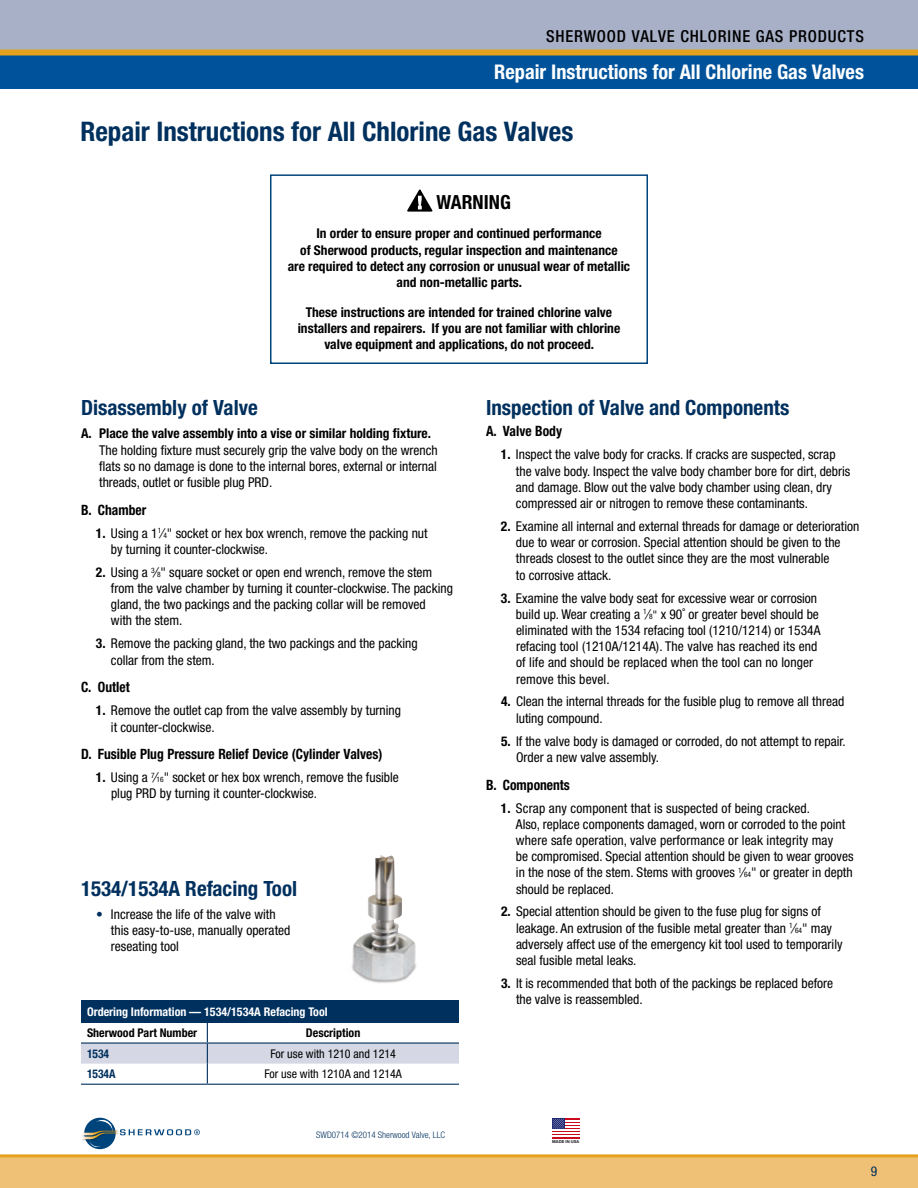
<style>
.page{position:relative;width:918px;height:1188px;background:#fff}
.page>*{position:absolute;margin:0;border:0;box-sizing:border-box;transform-origin:0 0}
.t1{font:700 condensed 27px "Helvetica Neue LT Std";color:#00305e}
.t2{font:700 condensed 21px "Helvetica Neue LT Std";color:#00305e}
.t3{font:700 condensed 20.25px "Helvetica Neue LT Std";color:#fff}
.t4{font:700 condensed 19.5px "Helvetica Neue LT Std";color:#000}
.t5{font:500 condensed 16.5px "Helvetica Neue LT Std";letter-spacing:.05em;color:#000}
.t6{font:700 condensed 14.25px "Helvetica Neue LT Std";color:#000;scale:.95 1}
.t7{font:condensed 13.5px/16.2px "Helvetica Neue LT Std";color:#000}
.t8{font:700 condensed 13.5px/16.2px "Helvetica Neue LT Std";color:#000;text-align:center}
.t9{font:condensed 13.5px "Helvetica Neue LT Std";color:#00305e}
.t10{font:condensed 12px "Helvetica Neue LT Std";color:#000}
.t11{font:700 condensed 12px "Helvetica Neue LT Std";color:#fff}
.t12{font:700 condensed 12px "Helvetica Neue LT Std";color:#000}
.t13{font:700 condensed 12px "Helvetica Neue LT Std";color:#00305e;scale:.96 1}
.t14{font:300 condensed 9px "Helvetica Neue LT Std";color:#00305e}
.t15{font:700 4.05px "Helvetica Neue LT Std";color:#1a171b}
.s1{font-weight:700}
.s2{font-size:7.35px}
.s3{color:#00305e}
.s4{font-size:12px}
</style>
<div class="page">
<div style="left:0;top:1156px;width:918px;height:32px;background:#eec176"></div>
<hr style="left:0;top:1154px;width:918px;height:3px;background:#e4a11b">
<div style="left:0;top:0;width:918px;height:89px;background:#a7b0c7"></div>
<div style="left:0;top:56px;width:918px;height:33px;background:#00539b"></div>
<div style="left:0;top:50px;width:918px;height:6px;background:#e4a11b"></div>
<div style="left:552px;top:1118px;width:27px;height:20px;background:#cc091c"></div>
<hr style="left:552px;top:1129px;width:27px;height:2px;background:#fff">
<hr style="left:552px;top:1132px;width:27px;height:2px;background:#fff">
<hr style="left:552px;top:1135px;width:27px;height:2px;background:#fff">
<div style="left:552px;top:1118px;width:13px;height:11px;background:#202973"></div>
<svg style="left:552px;top:1119px;width:27px;height:10px"></svg>
<svg style="left:84px;top:1118px;width:32px;height:31px"></svg>
<svg style="left:93px;top:1120px;width:19px;height:20px"></svg>
<div style="left:87px;top:1121px;width:25px;height:22px;background:#00447c;border-radius:50%"></div>
<div style="left:90px;top:1133px;width:14px;height:14px;background:#95b1c8;border-radius:50%"></div>
<div style="left:89px;top:1132px;width:18px;height:15px;background:#00447c;border-radius:50%"></div>
<img style="left:82px;top:1139px;width:33px;height:2px">
<svg style="left:82px;top:1129px;width:118px;height:10px"></svg>
<svg style="left:407px;top:189px;width:26px;height:23px"></svg>
<div style="left:270px;top:174px;width:378px;height:190px;border:2px solid #00447c"></div>
<div style="left:81px;top:1000px;width:378px;height:22px;background:#00305e"></div>
<svg style="left:81px;top:1022px;width:378px;height:62px"></svg>
<hr style="left:81px;top:1042px;width:126px;height:2px;background:#00305e">
<hr style="left:207px;top:1042px;width:252px;height:2px;background:#00305e">
<hr style="left:81px;top:1084px;width:126px;height:1px;background:#00305e">
<hr style="left:207px;top:1084px;width:252px;height:1px;background:#00305e">
<img style="left:351px;top:855px;width:66px;height:128px">
<p class="t5" style="left:546px;top:27px;width:319px">SHERWOOD VALVE CHLORINE GAS PRODUCTS</p>
<h3 class="t3" style="left:494px;top:60px;width:371px">Repair Instructions for All Chlorine Gas Valves</h3>
<h1 class="t1" style="left:80px;top:115px;width:494px">Repair Instructions for All Chlorine Gas Valves</h1>
<h3 class="t4" style="left:436px;top:190px;width:76px">WARNING</h3>
<p class="t8" style="left:288px;top:225px;width:344px">In order to ensure proper and continued performance<br>of Sherwood products, regular inspection and maintenance<br>are required to detect any corrosion or unusual wear of metallic and non-metallic parts.</p>
<p class="t8" style="left:298px;top:304px;width:324px">These instructions are intended for trained chlorine valve installers and repairers. If you are not familiar with chlorine valve equipment and applications, do not proceed.</p>
<h2 class="t2" style="left:81px;top:395px;width:178px">Disassembly of Valve</h2>
<p class="t8" style="left:81px;top:425px;width:352px">A. Place the valve assembly into a vise or similar holding fixture.</p>
<p class="t7" style="left:99px;top:442px;width:340px;text-align:justify">The holding fixture must securely grip the valve body on the wrench flats so no damage is done to the internal bores, external or internal threads, outlet or fusible plug PRD.</p>
<p class="t6" style="left:81px;top:501px;width:70px">B. Chamber</p>
<p class="t7" style="left:111px;top:525px;width:318px;text-indent:-15px"><span class="s1">1.</span> Using a 1<sup>1</sup>⁄<span class="s2">4</span>" socket or hex box wrench, remove the packing nut by turning it counter-clockwise.</p>
<p class="t7" style="left:111px;top:564px;width:343px;text-indent:-15px"><span class="s1">2.</span> Using a <sup>3</sup>⁄<span class="s2">8</span>" square socket or open end wrench, remove the stem from the valve chamber by turning it counter-clockwise. The packing gland, the two packings and the packing collar will be removed<br>with the stem.</p>
<p class="t7" style="left:111px;top:635px;width:308px;text-indent:-15px"><span class="s1">3.</span> Remove the packing gland, the two packings and the packing collar from the stem.</p>
<p class="t6" style="left:81px;top:679px;width:53px">C. Outlet</p>
<p class="t7" style="left:111px;top:702px;width:292px;text-indent:-15px"><span class="s1">1.</span> Remove the outlet cap from the valve assembly by turning it counter-clockwise.</p>
<p class="t6" style="left:81px;top:746px;width:319px">D. Fusible Plug Pressure Relief Device (Cylinder Valves)</p>
<p class="t7" style="left:111px;top:769px;width:289px;text-indent:-15px"><span class="s1">1.</span> Using a <sup>7</sup>⁄<span class="s2">16</span>" socket or hex box wrench, remove the fusible plug PRD by turning it counter-clockwise.</p>
<h2 class="t2" style="left:81px;top:875px;width:218px">1534/1534A Refacing Tool</h2>
<p class="t7" style="left:111px;top:906px;width:181px;text-indent:-15px"><span class="s3">•</span> Increase the life of the valve with this easy-to-use, manually operated reseating tool</p>
<p class="t11" style="left:87px;top:1004px;width:242px">Ordering Information — 1534/1534A Refacing Tool</p>
<p class="t12" style="left:87px;top:1026px;width:112px">Sherwood Part Number</p>
<p class="t12" style="left:306px;top:1026px;width:56px">Description</p>
<p class="t13" style="left:87px;top:1046px;width:25px">1534</p>
<p class="t10" style="left:270px;top:1046px;width:127px">For use with 1210 and 1214</p>
<p class="t13" style="left:87px;top:1067px;width:31px">1534A</p>
<p class="t10" style="left:264px;top:1067px;width:139px">For use with 1210A and 1214A</p>
<p class="t14" style="left:316px;top:1130px;width:131px">SWD0714 ©2014 Sherwood Valve, LLC</p>
<h2 class="t2" style="left:486px;top:395px;width:305px">Inspection of Valve and Components</h2>
<p class="t6" style="left:486px;top:423px;width:82px">A. Valve Body</p>
<p class="t7" style="left:516px;top:446px;width:336px;text-indent:-15px"><span class="s1">1.</span> Inspect the valve body for cracks. If cracks are suspected, scrap the valve body. Inspect the valve body chamber bore for dirt, debris and damage. Blow out the valve body chamber using clean, dry compressed air or nitrogen to remove these contaminants.</p>
<p class="t7" style="left:516px;top:518px;width:345px;text-indent:-15px"><span class="s1">2.</span> Examine all internal and external threads for damage or deterioration due to wear or corrosion. Special attention should be given to the threads closest to the outlet since they are the most vulnerable<br>to corrosive attack.</p>
<p class="t7" style="left:516px;top:590px;width:306px;text-indent:-15px"><span class="s1">3.</span> Examine the valve body seat for excessive wear or corrosion build up. Wear creating a <sup>1</sup>⁄<span class="s2">8</span><span class="s4">"</span> x 90˚ or greater bevel should be eliminated with the 1534 refacing tool (1210/1214) or 1534A refacing tool (1210A/1214A). The valve has reached its end of life and should be replaced when the tool can no longer remove this bevel.</p>
<p class="t7" style="left:516px;top:694px;width:330px;text-indent:-15px"><span class="s1">4.</span> Clean the internal threads for the fusible plug to remove all thread luting compound.</p>
<p class="t7" style="left:516px;top:733px;width:331px;text-indent:-15px"><span class="s1">5.</span> If the valve body is damaged or corroded, do not attempt to repair.<br>Order a new valve assembly.</p>
<p class="t6" style="left:486px;top:776px;width:90px">B. Components</p>
<p class="t7" style="left:516px;top:800px;width:339px;text-indent:-15px"><span class="s1">1.</span> Scrap any component that is suspected of being cracked.<br>Also, replace components damaged, worn or corroded to the point where safe operation, valve performance or leak integrity may<br>be compromised. Special attention should be given to wear grooves in the nose of the stem. Stems with grooves <sup>1</sup>⁄<span class="s2">64</span>" or greater in depth should be replaced.</p>
<p class="t7" style="left:516px;top:904px;width:328px;text-indent:-15px"><span class="s1">2.</span> Special attention should be given to the fuse plug for signs of leakage. An extrusion of the fusible metal greater than <sup>1</sup>⁄<span class="s2">64</span>" may adversely affect use of the emergency kit tool used to temporarily seal fusible metal leaks.</p>
<p class="t7" style="left:516px;top:975px;width:319px;text-indent:-15px"><span class="s1">3.</span> It is recommended that both of the packings be replaced before the valve is reassembled.</p>
<p class="t15" style="left:552px;top:1139px;width:29px">MADE IN USA</p>
<p class="t9" style="left:871px;top:1163px;width:8px">9</p>
</div>
